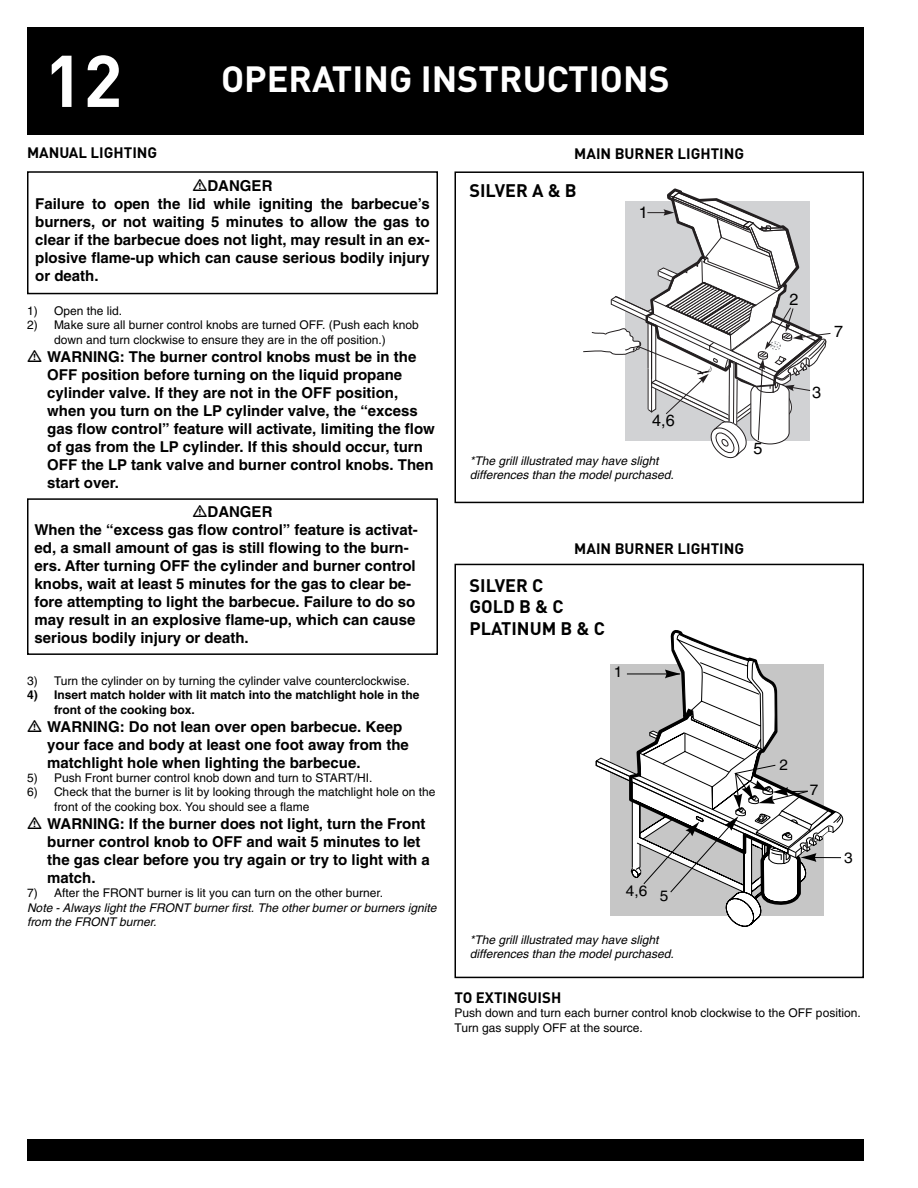
<style>
.page{position:relative;width:918px;height:1188px;background:#fff}
.page>*{position:absolute;margin:0;border:0;box-sizing:border-box;transform-origin:0 0}
.t1{font:72px "DI Nkerned";color:#fff}
.t2{font:36px "DI Nkerned";color:#fff}
.t3{font:18px/21.6px "DI Nkerned";color:#000}
.t4{font:16.2px "Helvetica";color:#000}
.t5{font:700 15px/18px "Helvetica";color:#000}
.t6{font:15px "DI Nkerned";color:#000}
.t7{font:12px/14.4px "Helvetica";color:#000}
.t8{font:italic 12px/14.4px "Helvetica";color:#000}
.t9{font:700 12px/14.4px "Helvetica";color:#000}
</style>
<div class="page">
<div style="left:27px;top:27px;width:837px;height:108px;background:#000"></div>
<div style="left:27px;top:1139px;width:837px;height:22px;background:#000"></div>
<svg style="left:27px;top:171px;width:411px;height:484px"></svg>
<div style="left:454px;top:171px;width:410px;height:332px;border:2px solid #000"></div>
<svg style="left:583px;top:188px;width:248px;height:270px"></svg>
<hr style="left:729px;top:368px;width:1px;height:54px;background:#231f20">
<hr style="left:736px;top:379px;width:2px;height:47px;background:#231f20">
<hr style="left:733px;top:363px;width:1px;height:60px;background:#231f20">
<div style="left:454px;top:564px;width:410px;height:414px;border:2px solid #000"></div>
<svg style="left:610px;top:902px;width:197px;height:25px"></svg>
<svg style="left:627px;top:902px;width:197px;height:7px"></svg>
<svg style="left:193px;top:179px;width:14px;height:12px"></svg>
<svg style="left:28px;top:350px;width:13px;height:12px"></svg>
<svg style="left:193px;top:506px;width:14px;height:11px"></svg>
<svg style="left:595px;top:630px;width:249px;height:272px"></svg>
<h1 class="t1" style="left:44px;top:56px;width:80px">12</h1>
<h2 class="t2" style="left:221px;top:66px;width:450px">OPERATING INSTRUCTIONS</h2>
<p class="t6" style="left:27px;top:148px;width:132px">MANUAL LIGHTING</p>
<p class="t5" style="left:35px;top:178px;width:396px;text-indent:172px">DANGER<br>Failure to open the lid while igniting the barbecue’s burners, or not waiting 5 minutes to allow the gas to clear if the barbecue does not light, may result in an ex&shy;plosive flame-up which can cause serious bodily injury or death.</p>
<p class="t7" style="left:27px;top:305px;width:97px">1) Open the lid.</p>
<p class="t7" style="left:27px;top:319px;width:393px;text-align:center">2) Make sure all burner control knobs are turned OFF. (Push each knob down and turn clockwise to ensure they are in the off position.)</p>
<p class="t5" style="left:47px;top:349px;width:389px">WARNING: The burner control knobs must be in the OFF position before turning on the liquid propane cylinder valve. If they are not in the OFF position, when you turn on the LP cylinder valve, the “excess gas flow control” feature will activate, limiting the flow of gas from the LP cylinder. If this should occur, turn OFF the LP tank valve and burner control knobs. Then start over.</p>
<p class="t5" style="left:35px;top:505px;width:385px;text-indent:173px">DANGER<br>When the “excess gas flow control” feature is activat&shy;ed, a small amount of gas is still flowing to the burn&shy;ers. After turning OFF the cylinder and burner control knobs, wait at least 5 minutes for the gas to clear be&shy;fore attempting to light the barbecue. Failure to do so may result in an explosive flame-up, which can cause serious bodily injury or death.</p>
<p class="t7" style="left:27px;top:675px;width:384px">3) Turn the cylinder on by turning the cylinder valve counterclockwise.</p>
<p class="t9" style="left:54px;top:689px;width:367px;text-indent:-27px">4) Insert match holder with lit match into the matchlight hole in the front of the cooking box.</p>
<p class="t5" style="left:47px;top:719px;width:363px">WARNING: Do not lean over open barbecue. Keep your face and body at least one foot away from the matchlight hole when lighting the barbecue.</p>
<p class="t7" style="left:27px;top:772px;width:347px">5) Push Front burner control knob down and turn to START/HI.</p>
<p class="t7" style="left:54px;top:786px;width:383px;text-indent:-27px">6) Check that the burner is lit by looking through the matchlight hole on the front of the cooking box. You should see a flame</p>
<p class="t5" style="left:47px;top:816px;width:384px">WARNING: If the burner does not light, turn the Front burner control knob to OFF and wait 5 minutes to let the gas clear before you try again or try to light with a match.</p>
<p class="t7" style="left:27px;top:887px;width:358px">7) After the FRONT burner is lit you can turn on the other burner.</p>
<p class="t8" style="left:27px;top:901px;width:411px">Note - Always light the FRONT burner first. The other burner or burners ignite from the FRONT burner.</p>
<p class="t6" style="left:574px;top:148px;width:171px">MAIN BURNER LIGHTING</p>
<p class="t3" style="left:470px;top:182px;width:109px">SILVER A &amp; B</p>
<p class="t4" style="left:639px;top:206px;width:11px">1</p>
<p class="t4" style="left:652px;top:414px;width:24px">4,6</p>
<p class="t8" style="left:470px;top:454px;width:206px">*The grill illustrated may have slight differences than the model purchased.</p>
<p class="t4" style="left:753px;top:443px;width:11px">5</p>
<p class="t6" style="left:574px;top:543px;width:171px">MAIN BURNER LIGHTING</p>
<p class="t3" style="left:470px;top:576px;width:137px">SILVER C<br>GOLD B &amp; C<br>PLATINUM B &amp; C</p>
<p class="t4" style="left:789px;top:293px;width:11px">2</p>
<p class="t4" style="left:834px;top:326px;width:11px">7</p>
<p class="t4" style="left:812px;top:386px;width:11px">3</p>
<p class="t8" style="left:470px;top:933px;width:206px">*The grill illustrated may have slight differences than the model purchased.</p>
<p class="t6" style="left:454px;top:992px;width:108px">TO EXTINGUISH</p>
<p class="t7" style="left:454px;top:1007px;width:408px">Push down and turn each burner control knob clockwise to the OFF position.<br>Turn gas supply OFF at the source.</p>
</div>
